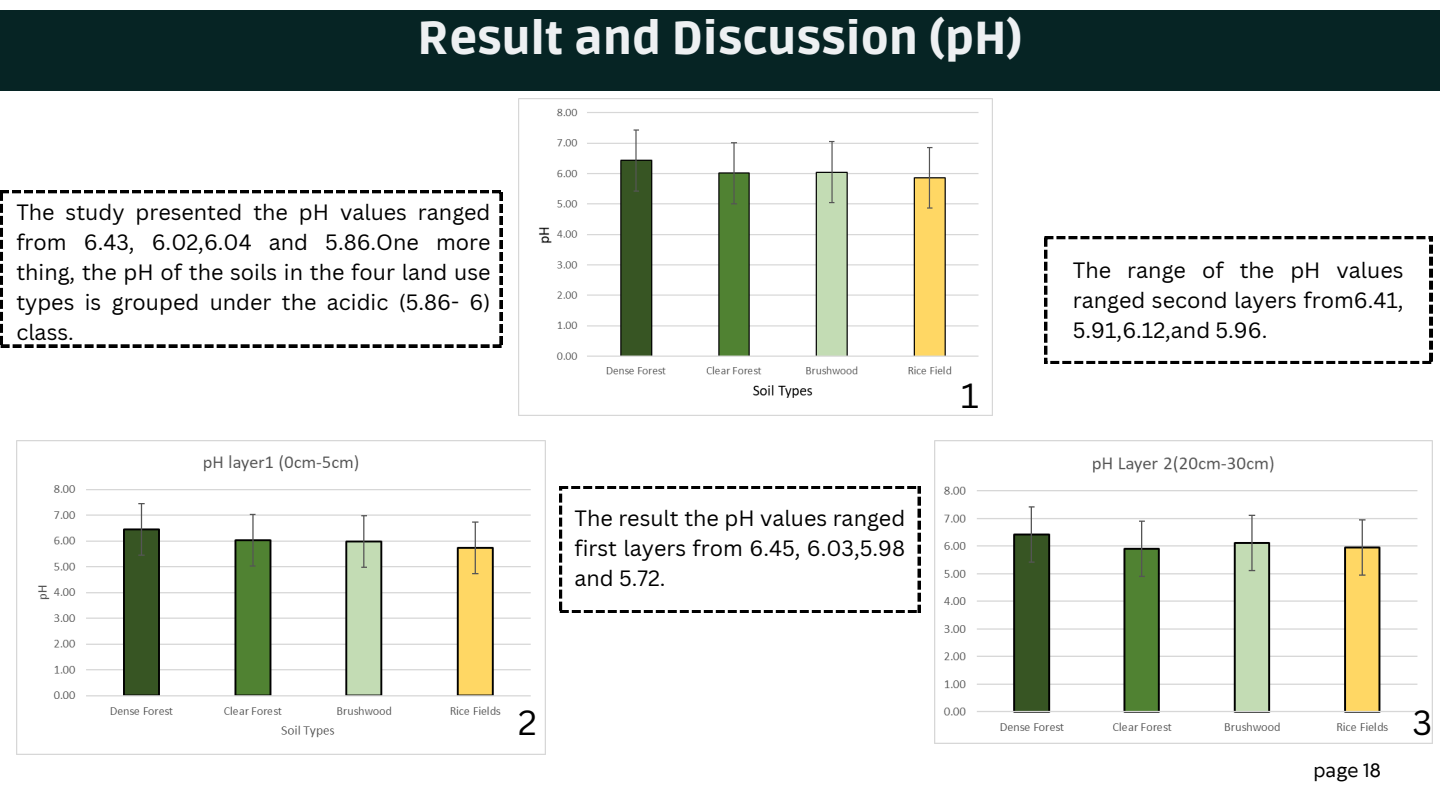
<style>
.page{position:relative;width:1440px;height:810px;background:#fff}
.page>*{position:absolute;margin:0;border:0;box-sizing:border-box;transform-origin:0 0}
.t1{font:900 46px "Ruda";color:#edf0f2}
.t2{font:34px "Canva Sans";color:#000}
.t3{font:21.6px/30px "Canva Sans";color:#000;text-align:justify}
.t4{font:18px "Klein Text";color:#000}
</style>
<div class="page">
<img style="left:518px;top:99px;width:474px;height:317px">
<img style="left:16px;top:440px;width:529px;height:314px">
<img style="left:935px;top:440px;width:498px;height:303px">
<div style="left:0;top:10px;width:1440px;height:81px;background:#062424"></div>
<svg style="left:0;top:190px;width:502px;height:157px"></svg>
<svg style="left:559px;top:486px;width:361px;height:127px"></svg>
<svg style="left:1044px;top:236px;width:388px;height:128px"></svg>
<p class="t1" style="left:417px;top:12px;width:607px">Result and Discussion (pH)</p>
<h2 class="t3" style="left:16px;top:196px;width:476px">The study presented the pH values ranged from 6.43, 6.02,6.04 and 5.86.One more thing, the pH of the soils in the four land use types is grouped under the acidic (5.86- 6) class.</h2>
<p class="t3" style="left:574px;top:503px;width:332px">The result the pH values ranged first layers from 6.45, 6.03,5.98 and 5.72.</p>
<p class="t2" style="left:961px;top:372px;width:20px">1</p>
<p class="t3" style="left:1073px;top:254px;width:332px">The range of the pH values ranged second layers from6.41, 5.91,6.12,and 5.96.</p>
<p class="t2" style="left:518px;top:699px;width:20px">2</p>
<p class="t2" style="left:1412px;top:699px;width:21px">3</p>
<h2 class="t4" style="left:1314px;top:761px;width:69px">page 18</h2>
</div>
